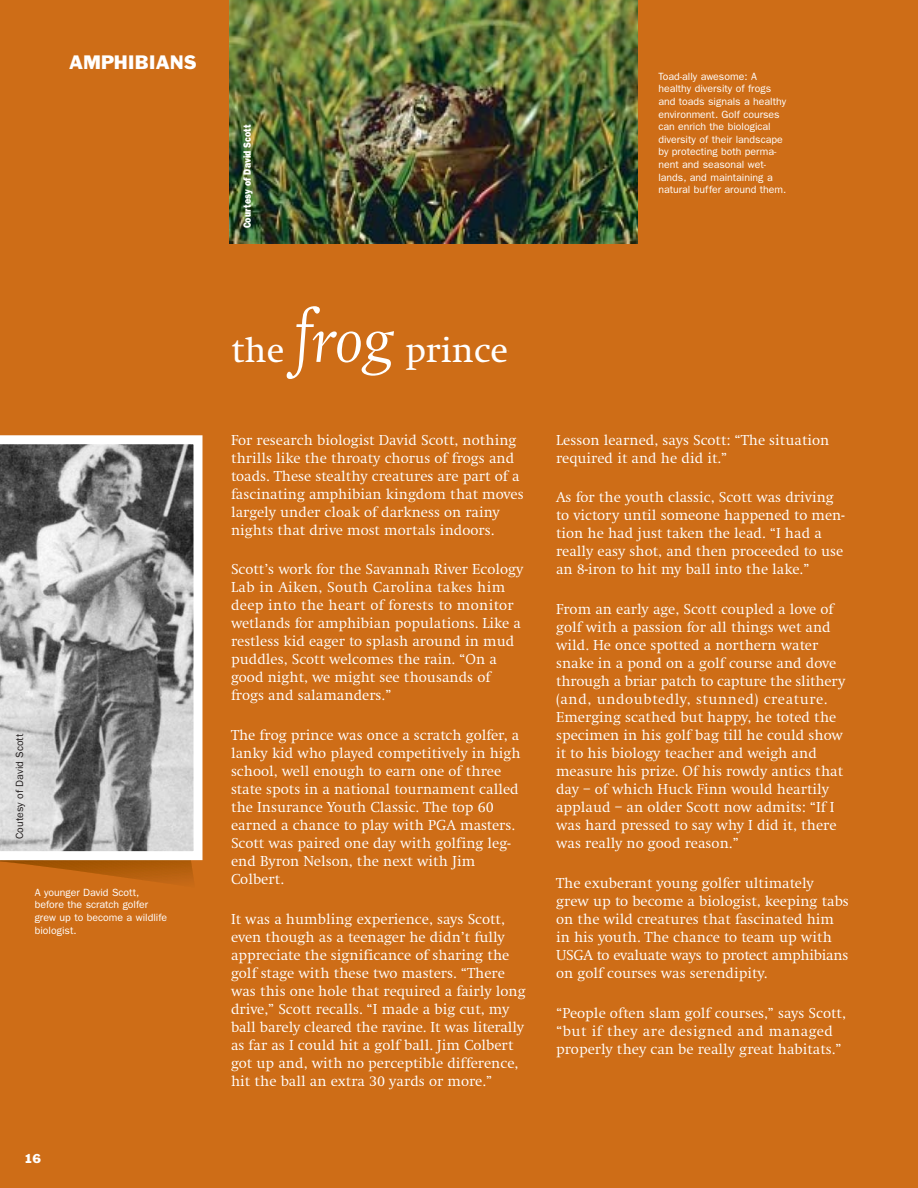
<style>
.page{position:relative;width:918px;height:1188px;background:#ce6d17}
.page>*{position:absolute;margin:0;border:0;box-sizing:border-box;transform-origin:0 0}
.t1{font:36px "Swift EF";color:#fff}
.t2{font:18px "Franklin Gothic";color:#fff}
.t3{font:300 15px/18px "Swift EF";color:#fff}
.t4{font:12px "Franklin Gothic";color:#fff}
.t5{font:10.5px/12.6px "Franklin Gothic";color:#fff}
.t6{font:800 10.5px "Franklin Gothic";color:#fff;scale:.85 1}
.t7{font:10.5px "Franklin Gothic";color:#231f1f}
.s1{font-weight:300;font-style:italic;font-size:78.75px}
.s2{font-weight:300;font-style:italic;font-size:63px}
</style>
<div class="page">
<img style="left:230px;top:0;width:408px;height:243px">
<svg style="left:0;top:860px;width:195px;height:23px"></svg>
<svg style="left:0;top:435px;width:203px;height:425px;background:#9d9d9d"></svg>
<p class="t2" style="left:69px;top:55px;width:129px">AMPHIBIANS</p>
<p class="t7" style="left:16px;top:839px;width:107px;rotate:-90deg">Coutesy of David Scott</p>
<p class="t5" style="left:35px;top:887px;width:134px">A younger David Scott, before the scratch golfer grew up to become a wildlife biologist.</p>
<p class="t4" style="left:24px;top:1154px;width:19px">16</p>
<p class="t6" style="left:244px;top:228px;width:124px;rotate:-90deg">Courtesy of David Scott</p>
<p class="t5" style="left:658px;top:71px;width:130px">Toad-ally awesome: A healthy diversity of frogs and toads signals a healthy environment. Golf courses can enrich the biological diversity of their landscape by protecting both perma&shy;nent and seasonal wet&shy;lands, and maintaining a natural buffer around them.</p>
<h1 class="t1" style="left:231px;top:336px;width:279px">the <span class="s1">f</span><span class="s2">rog</span> prince</h1>
<p class="t3" style="left:231px;top:432px;width:294px">For research biologist David Scott, nothing thrills like the throaty chorus of frogs and toads. These stealthy creatures are part of a fascinating amphibian kingdom that moves largely under cloak of darkness on rainy nights that drive most mortals indoors.</p>
<p class="t3" style="left:231px;top:562px;width:294px">Scott’s work for the Savannah River Ecology Lab in Aiken, South Carolina takes him deep into the heart of forests to monitor wetlands for amphibian populations. Like a restless kid eager to splash around in mud puddles, Scott welcomes the rain. “On a good night, we might see thousands of frogs and salamanders.”</p>
<p class="t3" style="left:231px;top:728px;width:291px">The frog prince was once a scratch golfer, a lanky kid who played competitively in high school, well enough to earn one of three state spots in a national tournament called the Insurance Youth Classic. The top 60 earned a chance to play with PGA masters.<br>Scott was paired one day with golfing leg&shy;end Byron Nelson, the next with Jim Colbert.</p>
<p class="t3" style="left:231px;top:911px;width:296px">It was a humbling experience, says Scott, even though as a teenager he didn’t fully appreciate the significance of sharing the golf stage with these two masters. “There was this one hole that required a fairly long drive,” Scott recalls. “I made a big cut, my ball barely cleared the ravine. It was literally as far as I could hit a golf ball. Jim Colbert got up and, with no perceptible difference, hit the ball an extra 30 yards or more.”</p>
<p class="t3" style="left:556px;top:432px;width:275px">Lesson learned, says Scott: “The situation required it and he did it.”</p>
<p class="t3" style="left:556px;top:490px;width:290px">As for the youth classic, Scott was driving to victory until someone happened to men&shy;tion he had just taken the lead. “I had a really easy shot, and then proceeded to use an 8-iron to hit my ball into the lake.”</p>
<p class="t3" style="left:556px;top:602px;width:291px">From an early age, Scott coupled a love of golf with a passion for all things wet and wild. He once spotted a northern water snake in a pond on a golf course and dove through a briar patch to capture the slithery (and, undoubtedly, stunned) creature.<br>Emerging scathed but happy, he toted the specimen in his golf bag till he could show it to his biology teacher and weigh and measure his prize. Of his rowdy antics that day – of which Huck Finn would heartily applaud – an older Scott now admits: “If I was hard pressed to say why I did it, there was really no good reason.”</p>
<p class="t3" style="left:556px;top:875px;width:294px">The exuberant young golfer ultimately grew up to become a biologist, keeping tabs on the wild creatures that fascinated him in his youth. The chance to team up with USGA to evaluate ways to protect amphibians on golf courses was serendipity.</p>
<p class="t3" style="left:556px;top:1005px;width:291px">“People often slam golf courses,” says Scott, “but if they are designed and managed properly they can be really great habitats.”</p>
</div>
